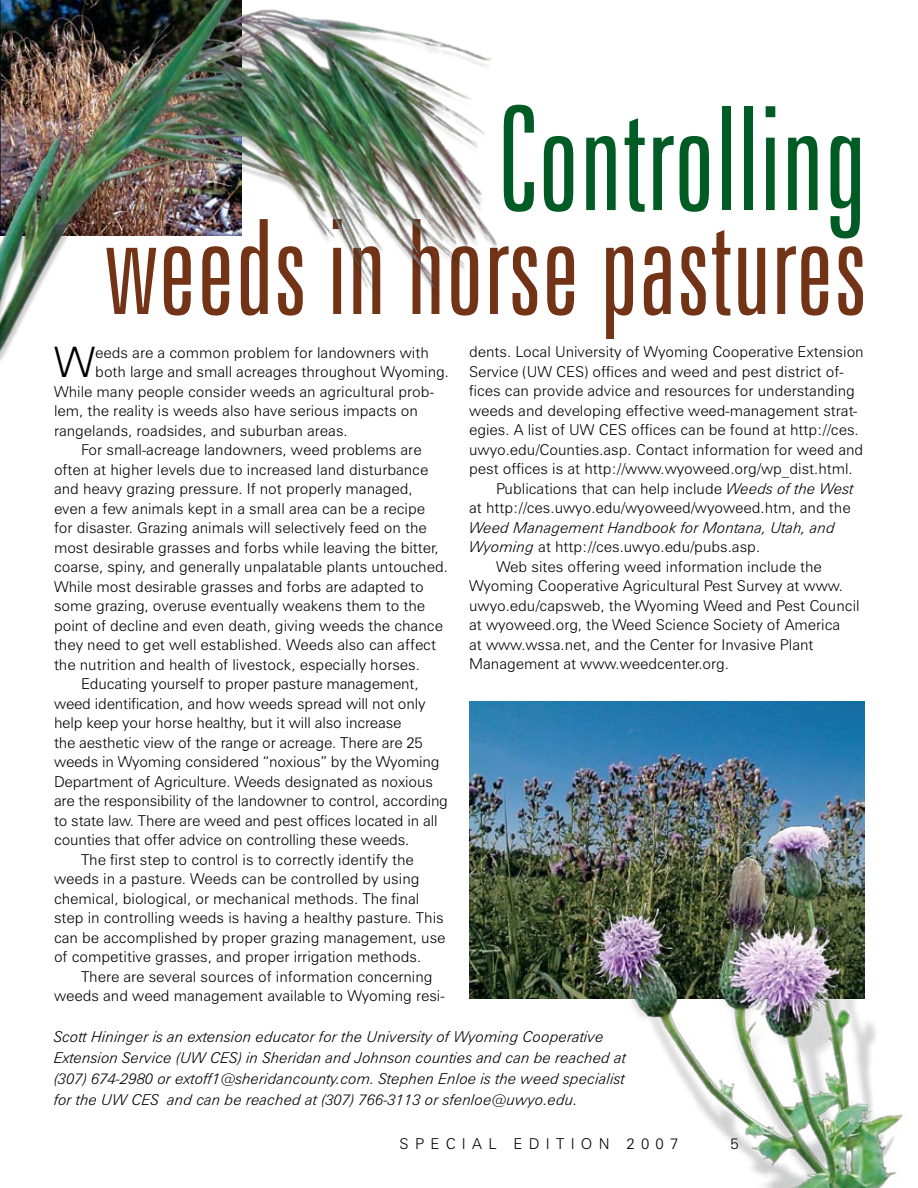
<style>
.page{position:relative;width:918px;height:1188px;background:#fff}
.page>*{position:absolute;margin:0;border:0;box-sizing:border-box;transform-origin:0 0}
.t1{font:300 extra-condensed 144.15px "Zurich BT";color:#005b24}
.t2{font:300 extra-condensed 131.85px "Zurich BT";color:#723316}
.t3{font:300 42.15px "Zurich BT";color:#000}
.t4{font:300 15px/19.5px "Zurich BT";color:#000}
.t5{font:italic 300 15px/21px "Zurich BT";color:#000}
.s1{font-style:italic}
.s2{font-style:normal}
</style>
<div class="page">
<img style="left:469px;top:702px;width:395px;height:297px">
<img style="left:571px;top:804px;width:332px;height:384px">
<img style="left:0;top:0;width:498px;height:361px">
<h1 class="t1" style="left:496px;top:81px;width:372px">Controlling</h1>
<h2 class="t2" style="left:105px;top:196px;width:764px">weeds in horse pastures</h2>
<h3 class="t3" style="left:54px;top:336px;width:43px">W</h3>
<p class="t4" style="left:95px;top:342px;width:335px">eeds are a common problem for landowners with</p>
<p class="t4" style="left:95px;top:362px;width:355px">both large and small acreages throughout Wyoming.</p>
<p class="t4" style="left:54px;top:381px;width:382px">While many people consider weeds an agricultural prob-</p>
<p class="t4" style="left:54px;top:401px;width:366px">lem, the reality is weeds also have serious impacts on</p>
<p class="t4" style="left:54px;top:420px;width:295px">rangelands, roadsides, and suburban areas.</p>
<p class="t4" style="left:81px;top:440px;width:342px">For small-acreage landowners, weed problems are</p>
<p class="t4" style="left:54px;top:459px;width:376px">often at higher levels due to increased land disturbance</p>
<p class="t4" style="left:54px;top:479px;width:360px">and heavy grazing pressure. If not properly managed,</p>
<p class="t4" style="left:54px;top:498px;width:373px">even a few animals kept in a small area can be a recipe</p>
<p class="t4" style="left:54px;top:518px;width:374px">for disaster. Grazing animals will selectively feed on the</p>
<p class="t4" style="left:54px;top:537px;width:386px">most desirable grasses and forbs while leaving the bitter,</p>
<p class="t4" style="left:54px;top:557px;width:395px">coarse, spiny, and generally unpalatable plants untouched.</p>
<p class="t4" style="left:54px;top:576px;width:371px">While most desirable grasses and forbs are adapted to</p>
<p class="t4" style="left:54px;top:596px;width:373px">some grazing, overuse eventually weakens them to the</p>
<p class="t4" style="left:54px;top:615px;width:390px">point of decline and even death, giving weeds the chance</p>
<p class="t4" style="left:54px;top:635px;width:384px">they need to get well established. Weeds also can affect</p>
<p class="t4" style="left:54px;top:654px;width:368px">the nutrition and health of livestock, especially horses.</p>
<p class="t4" style="left:81px;top:674px;width:339px">Educating yourself to proper pasture management,</p>
<p class="t4" style="left:54px;top:693px;width:373px">weed identification, and how weeds spread will not only</p>
<p class="t4" style="left:54px;top:713px;width:349px">help keep your horse healthy, but it will also increase</p>
<p class="t4" style="left:54px;top:732px;width:370px">the aesthetic view of the range or acreage. There are 25</p>
<p class="t4" style="left:54px;top:752px;width:387px">weeds in Wyoming considered “noxious” by the Wyoming</p>
<p class="t4" style="left:54px;top:771px;width:380px">Department of Agriculture. Weeds designated as noxious</p>
<p class="t4" style="left:54px;top:791px;width:396px">are the responsibility of the landowner to control, according</p>
<p class="t4" style="left:54px;top:810px;width:385px">to state law. There are weed and pest offices located in all</p>
<p class="t4" style="left:54px;top:830px;width:357px">counties that offer advice on controlling these weeds.</p>
<p class="t4" style="left:81px;top:849px;width:334px">The first step to control is to correctly identify the</p>
<p class="t4" style="left:54px;top:869px;width:367px">weeds in a pasture. Weeds can be controlled by using</p>
<p class="t4" style="left:54px;top:888px;width:367px">chemical, biological, or mechanical methods. The final</p>
<p class="t4" style="left:54px;top:908px;width:391px">step in controlling weeds is having a healthy pasture. This</p>
<p class="t4" style="left:54px;top:927px;width:393px">can be accomplished by proper grazing management, use</p>
<p class="t4" style="left:54px;top:947px;width:369px">of competitive grasses, and proper irrigation methods.</p>
<p class="t4" style="left:81px;top:966px;width:353px">There are several sources of information concerning</p>
<p class="t4" style="left:54px;top:986px;width:392px">weeds and weed management available to Wyoming resi-</p>
<p class="t4" style="left:469px;top:342px;width:396px">dents. Local University of Wyoming Cooperative Extension</p>
<p class="t4" style="left:469px;top:361px;width:376px">Service (UW CES) offices and weed and pest district of-</p>
<p class="t4" style="left:469px;top:381px;width:387px">fices can provide advice and resources for understanding</p>
<p class="t4" style="left:469px;top:400px;width:390px">weeds and developing effective weed-management strat-</p>
<p class="t4" style="left:469px;top:420px;width:391px">egies. A list of UW CES offices can be found at http://ces.</p>
<p class="t4" style="left:469px;top:439px;width:396px">uwyo.edu/Counties.asp. Contact information for weed and</p>
<p class="t4" style="left:469px;top:459px;width:385px">pest offices is at http://www.wyoweed.org/wp_dist.html.</p>
<p class="t4" style="left:496px;top:478px;width:359px">Publications that can help include <span class="s1">Weeds of the West</span></p>
<p class="t4" style="left:469px;top:498px;width:383px">at http://ces.uwyo.edu/wyoweed/wyoweed.htm, and the</p>
<p class="t5" style="left:469px;top:517px;width:368px;line-height:19.5px">Weed Management Handbook for Montana, Utah, and<br>Wyoming <span class="s2">at http://ces.uwyo.edu/pubs.asp.</span></p>
<p class="t4" style="left:469px;top:556px;width:392px;text-indent:27px">Web sites offering weed information include the Wyoming Cooperative Agricultural Pest Survey at www. uwyo.edu/capsweb, the Wyoming Weed and Pest Council at wyoweed.org, the Weed Science Society of America<br>at www.wssa.net, and the Center for Invasive Plant Management at www.weedcenter.org.</p>
<p class="t5" style="left:54px;top:1026px;width:574px">Scott Hininger is an extension educator for the University of Wyoming Cooperative Extension Service (UW CES) in Sheridan and Johnson counties and can be reached at (307) 674-2980 or extoff1@sheridancounty.com. Stephen Enloe is the weed specialist for the UW CES and can be reached at (307) 766-3113 or sfenloe@uwyo.edu.</p>
<p class="t4" style="left:400px;top:1134px;width:15px">special</p>
<p class="t4" style="left:513px;top:1134px;width:15px">edition</p>
<p class="t4" style="left:626px;top:1134px;width:54px">2007</p>
<p class="t4" style="left:731px;top:1134px;width:10px">5</p>
</div>
